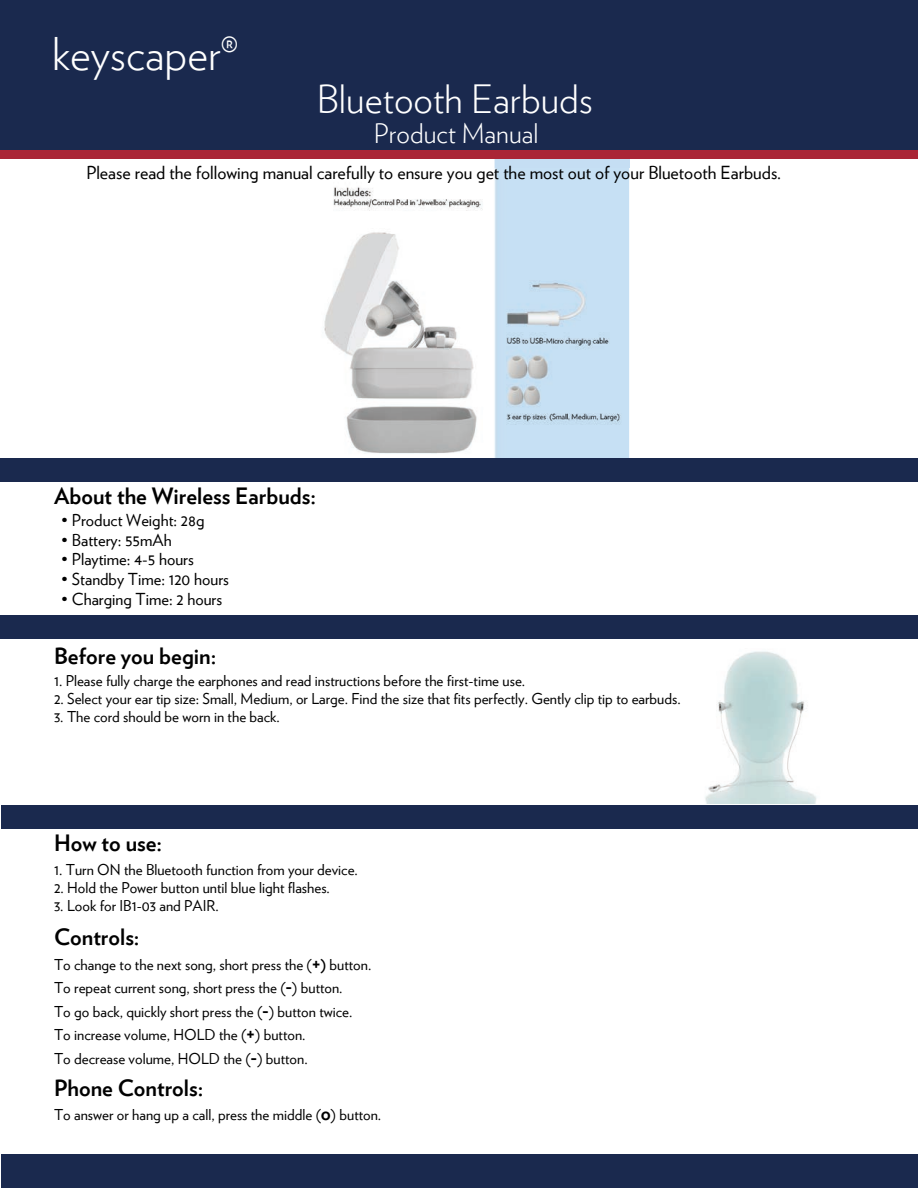
<style>
.page{position:relative;width:918px;height:1188px;background:#fff}
.page>*{position:absolute;margin:0;border:0;box-sizing:border-box;transform-origin:0 0}
.t1{font:300 45px "Verlag";color:#fff}
.t2{font:300 39px "Verlag";color:#fff}
.t3{font:300 27px "Verlag";color:#fff}
.t4{font:700 22.5px "Verlag";color:#000}
.t5{font:18px "Verlag";color:#000}
.t6{font:16.5px "Verlag";color:#000}
.t7{font:15px/23.4px "Verlag";color:#000}
.s1{font-weight:700;font-size:19.5px}
.s2{font-weight:700}
</style>
<div class="page">
<img style="left:324px;top:167px;width:305px;height:291px">
<img style="left:705px;top:651px;width:112px;height:153px">
<img style="left:4px;top:158px;width:914px;height:9px">
<img style="left:310px;top:158px;width:319px;height:9px">
<div style="left:0;top:150px;width:918px;height:8px;background:#aa2536"></div>
<div style="left:0;top:0;width:918px;height:150px;background:#1a294e"></div>
<div style="left:2px;top:1155px;width:916px;height:33px;background:#1a294e"></div>
<div style="left:0;top:458px;width:918px;height:24px;background:#1a294e"></div>
<div style="left:2px;top:805px;width:916px;height:24px;background:#1a294e"></div>
<div style="left:0;top:616px;width:918px;height:23px;background:#1a294e"></div>
<h1 class="t1" style="left:52px;top:21px;width:188px">keyscaper®</h1>
<h2 class="t2" style="left:317px;top:71px;width:277px">Bluetooth Earbuds</h2>
<h3 class="t3" style="left:374px;top:113px;width:166px">Product Manual</h3>
<p class="t5" style="left:86px;top:159px;width:696px">Please read the following manual carefully to ensure you get the most out of your Bluetooth Earbuds.</p>
<h3 class="t4" style="left:54px;top:478px;width:264px">About the Wireless Earbuds:</h3>
<p class="t6" style="left:62px;top:508px;width:144px">• Product Weight: 28g</p>
<p class="t6" style="left:62px;top:527px;width:112px">• Battery: 55mAh</p>
<p class="t6" style="left:62px;top:547px;width:134px">• Playtime: 4-5 hours</p>
<p class="t6" style="left:62px;top:567px;width:169px">• Standby Time: 120 hours</p>
<p class="t6" style="left:62px;top:587px;width:162px">• Charging Time: 2 hours</p>
<h3 class="t4" style="left:54px;top:638px;width:164px">Before you begin:</h3>
<p class="t7" style="left:54px;top:668px;width:473px">1. Please fully charge the earphones and read instructions before the first-time use.</p>
<p class="t7" style="left:54px;top:686px;width:628px">2. Select your ear tip size: Small, Medium, or Large. Find the size that fits perfectly. Gently clip tip to earbuds.</p>
<p class="t7" style="left:54px;top:704px;width:227px">3. The cord should be worn in the back.</p>
<h3 class="t4" style="left:54px;top:825px;width:110px">How to use:</h3>
<p class="t7" style="left:54px;top:857px;width:305px">1. Turn ON the Bluetooth function from your device.</p>
<p class="t7" style="left:54px;top:875px;width:277px">2. Hold the Power button until blue light flashes.</p>
<p class="t7" style="left:54px;top:893px;width:166px">3. Look for IB1-03 and PAIR.</p>
<h3 class="t4" style="left:54px;top:919px;width:87px">Controls:</h3>
<p class="t7" style="left:54px;top:952px;width:319px">To change to the next song, short press the (<span class="s1">+</span><span class="s2">)</span> button.<br>To repeat current song, short press the (<span class="s1">-</span>) button.<br>To go back, quickly short press the (<span class="s1">-</span>) button twice.<br>To increase volume, HOLD the (<span class="s1">+</span>) button.<br>To decrease volume, HOLD the (<span class="s1">-</span>) button.</p>
<h3 class="t4" style="left:54px;top:1070px;width:151px">Phone Controls:</h3>
<p class="t7" style="left:54px;top:1102px;width:329px">To answer or hang up a call, press the middle (<span class="s1">o</span>) button.</p>
</div>
